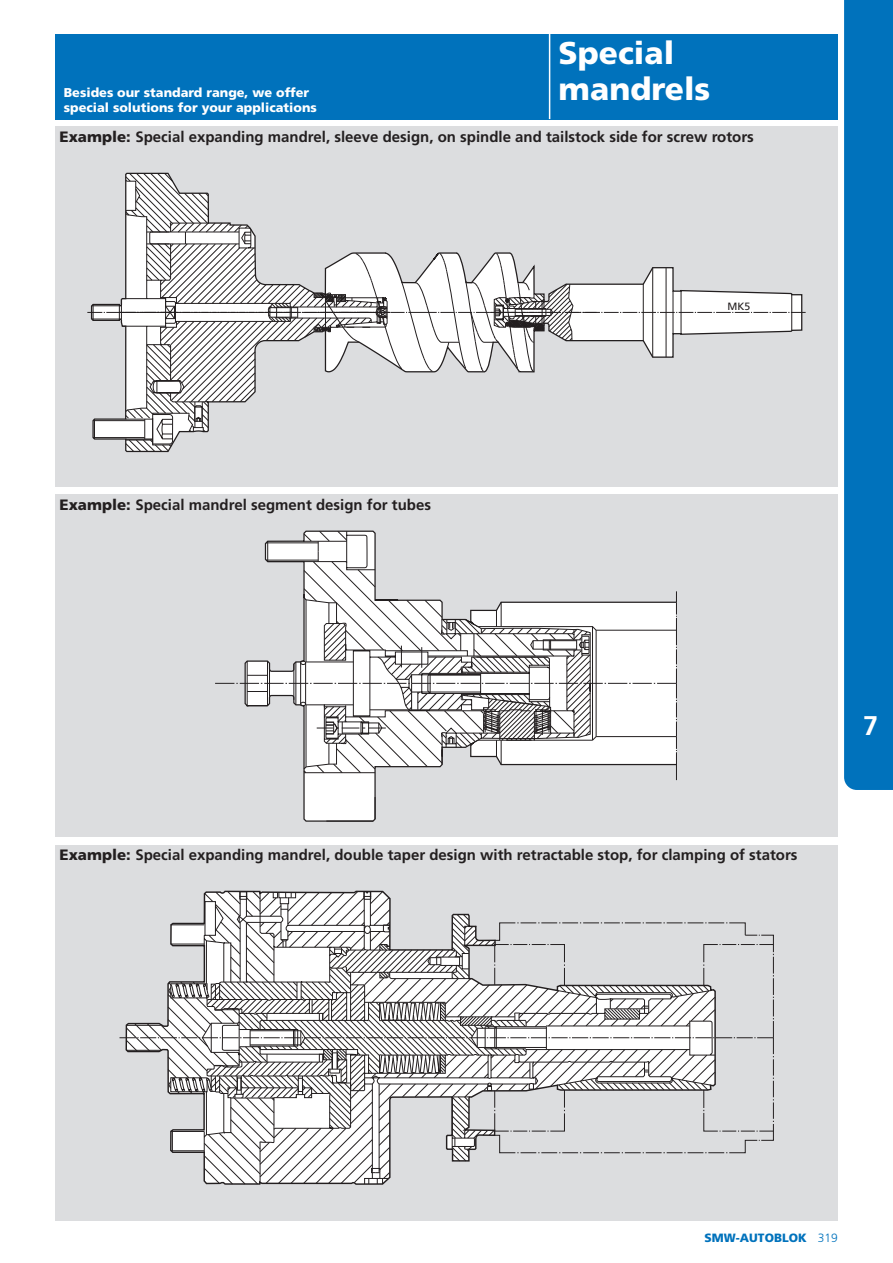
<style>
.page{position:relative;width:893px;height:1263px;background:#fff}
.page>*{position:absolute;margin:0;border:0;box-sizing:border-box;transform-origin:0 0}
.t1{font:900 31.5px/36px "Frutiger LT Std";color:#fff}
.t2{font:700 27px "Frutiger LT Std";color:#fff}
.t3{font:700 15px "Frutiger LT Std";color:#231f20}
.t4{font:900 12.75px/15.3px "Frutiger LT Std";color:#fff}
.t5{font:900 12px "Frutiger LT Std";color:#0072bc}
.t6{font:10.5px "Frutiger";color:#231f20}
.s1{font-weight:900}
.s2{font-weight:300}
</style>
<div class="page">
<div style="left:55px;top:34px;width:783px;height:85px;background:#0072bc"></div>
<hr style="left:549px;top:34px;width:1px;height:85px;background:#fff">
<div style="left:55px;top:126px;width:783px;height:360px;background:#dcdddf"></div>
<svg style="left:87px;top:173px;width:719px;height:279px"></svg>
<div style="left:55px;top:494px;width:783px;height:342px;background:#dcdddf"></div>
<svg style="left:303px;top:780px;width:374px;height:42px"></svg>
<svg style="left:215px;top:530px;width:462px;height:250px"></svg>
<div style="left:55px;top:845px;width:783px;height:375px;background:#dcdddf"></div>
<svg style="left:203px;top:1173px;width:188px;height:12px;background:#c7c6c7"></svg>
<svg style="left:203px;top:890px;width:267px;height:283px"></svg>
<svg style="left:119px;top:891px;width:655px;height:270px"></svg>
<svg style="left:223px;top:965px;width:493px;height:168px"></svg>
<div style="left:844px;top:0;width:49px;height:790px;background:#0072bc"></div>
<p class="t1" style="left:559px;top:34px;width:153px">Special mandrels</p>
<p class="t3" style="left:60px;top:127px;width:696px"><span class="s1">Example:</span> Special expanding mandrel, sleeve design, on spindle and tailstock side for screw rotors</p>
<p class="t4" style="left:64px;top:85px;width:255px">Besides our standard range, we offer special solutions for your applications</p>
<p class="t3" style="left:60px;top:496px;width:373px"><span class="s1">Example:</span> Special mandrel segment design for tubes</p>
<p class="t6" style="left:727px;top:300px;width:24px">MK5</p>
<p class="t3" style="left:60px;top:846px;width:739px"><span class="s1">Example:</span> Special expanding mandrel, double taper design with retractable stop, for clamping of stators</p>
<h2 class="t2" style="left:863px;top:709px;width:17px">7</h2>
<p class="t5" style="left:705px;top:1231px;width:135px">SMW-AUTOBLOK <span class="s2">319</span></p>
</div>
